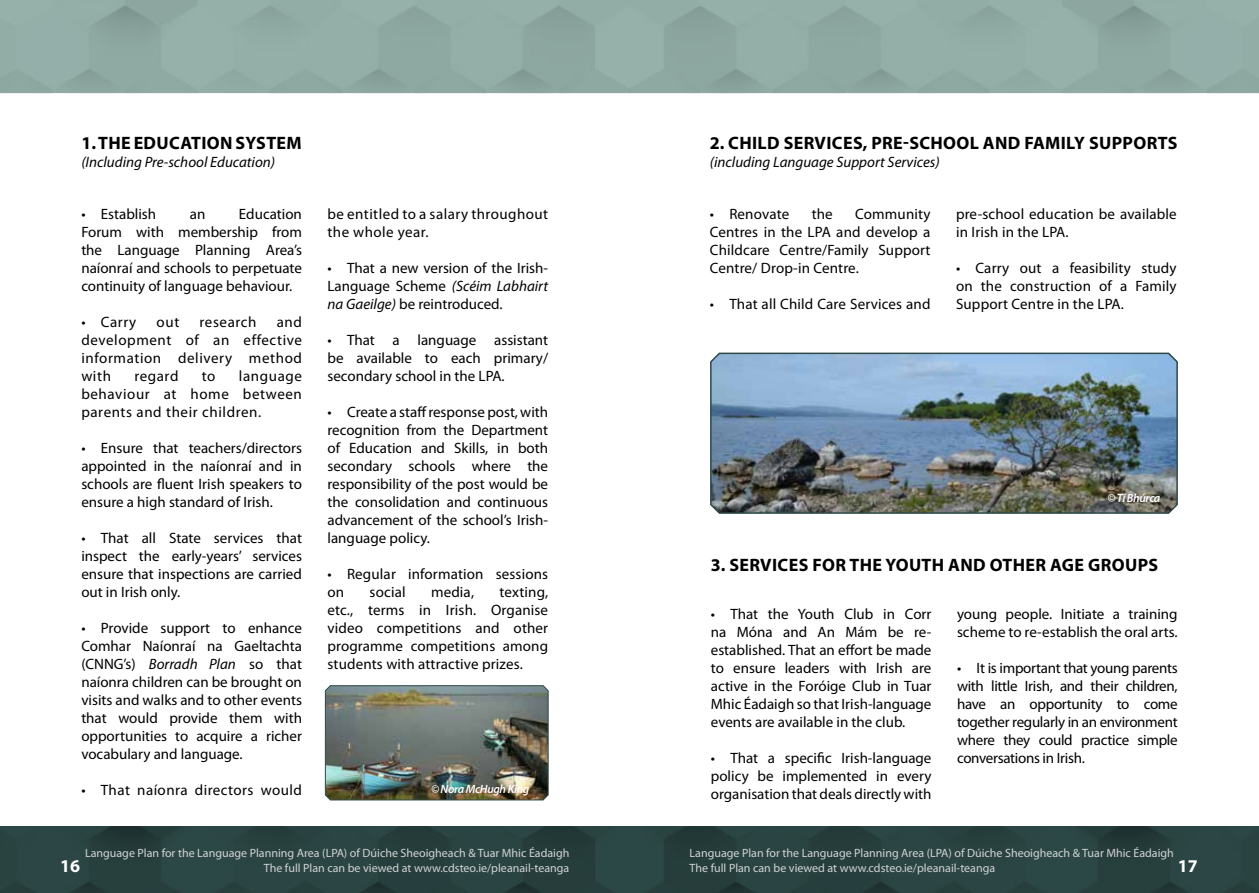
<style>
.page{position:relative;width:1259px;height:893px;background:#fff}
.page>*{position:absolute;margin:0;border:0;box-sizing:border-box;transform-origin:0 0}
.t1{font:700 18px "Myriad Pro";letter-spacing:.02em;color:#000}
.t2{font:700 18px "Myriad Pro";color:#fff}
.t3{font:15px/18px "Myriad Pro";color:#000;text-align:justify}
.t4{font:15px/18px "Myriad Pro";letter-spacing:.03em;color:#000}
.t5{font:italic 15px "Myriad Pro";color:#000}
.t6{font:15px "Myriad Pro";letter-spacing:.04em;color:#000}
.t7{font:12px/14.4px "Myriad Pro";color:#d1d3d4;text-align:right}
.t8{font:italic 600 12px "Myriad Pro";letter-spacing:-.03em;color:#fff}
.s1{font-style:italic}
</style>
<div class="page">
<div style="left:0;top:827px;width:1259px;height:66px;background:#2d4947"></div>
<svg style="left:0;top:0;width:1259px;height:93px;background:#90aba4"></svg>
<img style="left:710px;top:352px;width:468px;height:162px">
<img style="left:324px;top:685px;width:225px;height:116px">
<p class="t1" style="left:81px;top:131px;width:222px">1. THE EDUCATION SYSTEM</p>
<p class="t5" style="left:81px;top:152px;width:195px">(Including Pre-school Education)</p>
<p class="t3" style="left:81px;top:204px;width:222px;text-indent:158px">Education Forum with membership from the Language Planning Area’s naíonraí and schools to perpetuate continuity of language behaviour.</p>
<p class="t3" style="left:81px;top:312px;width:57px">• Carry</p>
<p class="t3" style="left:157px;top:312px;width:24px">out</p>
<p class="t6" style="left:199px;top:312px;width:58px">research</p>
<p class="t3" style="left:81px;top:204px;width:76px">• Establish</p>
<p class="t3" style="left:190px;top:204px;width:17px">an</p>
<p class="t3" style="left:81px;top:312px;width:222px;text-indent:195px">and development of an effective information delivery method with</p>
<p class="t3" style="left:81px;top:366px;width:222px;text-indent:158px">language behaviour at home between parents and their children.</p>
<p class="t3" style="left:81px;top:438px;width:222px">• Ensure that teachers/directors appointed in the naíonraí and in schools are fluent Irish speakers to ensure a high standard of Irish.</p>
<p class="t3" style="left:81px;top:528px;width:222px">• That all State services that inspect the early-years’ services ensure that inspections are carried out in Irish only.</p>
<p class="t3" style="left:81px;top:618px;width:222px">• Provide support to enhance Comhar Naíonraí na Gaeltachta (CNNG’s) <span class="s1">Borradh Plan</span> so that naíonra children can be brought on visits and walks and to other events that would provide them with opportunities to acquire a richer vocabulary and language.</p>
<p class="t4" style="left:81px;top:780px;width:222px">• That naíonra directors would</p>
<p class="t3" style="left:134px;top:366px;width:46px">regard</p>
<p class="t3" style="left:202px;top:366px;width:15px">to</p>
<p class="t4" style="left:327px;top:204px;width:222px">be entitled to a salary throughout the whole year.</p>
<p class="t3" style="left:327px;top:258px;width:222px">• That a new version of the Irish-Language Scheme <span class="s1">(Scéim Labhairt na Gaeilge)</span> be reintroduced.</p>
<p class="t3" style="left:327px;top:330px;width:222px">• That a language assistant be available to each primary/ secondary school in the LPA.</p>
<p class="t3" style="left:327px;top:402px;width:222px">• Create a staff response post, with recognition from the Department of Education and Skills, in both secondary schools where the responsibility of the post would be the consolidation and continuous advancement of the school’s Irish&shy;language policy.</p>
<p class="t3" style="left:327px;top:564px;width:222px">• Regular information sessions on</p>
<p class="t3" style="left:370px;top:582px;width:37px">social</p>
<p class="t3" style="left:431px;top:582px;width:45px">media,</p>
<p class="t3" style="left:327px;top:582px;width:222px;text-indent:172px">texting, etc., terms in Irish. Organise video competitions and other programme competitions among students with attractive prizes.</p>
<p class="t8" style="left:431px;top:781px;width:100px">© Nora McHugh King</p>
<p class="t1" style="left:710px;top:131px;width:469px">2. CHILD SERVICES, PRE-SCHOOL AND FAMILY SUPPORTS</p>
<p class="t5" style="left:710px;top:152px;width:231px">(including Language Support Services)</p>
<p class="t3" style="left:710px;top:204px;width:81px">• Renovate</p>
<p class="t3" style="left:811px;top:204px;width:23px">the</p>
<p class="t3" style="left:710px;top:204px;width:222px;text-indent:145px">Community Centres in the LPA and develop a Childcare Centre/Family Support Centre/ Drop-in Centre.</p>
<p class="t3" style="left:710px;top:294px;width:222px">• That all Child Care Services and</p>
<p class="t3" style="left:956px;top:204px;width:222px">pre-school education be available in Irish in the LPA.</p>
<p class="t3" style="left:956px;top:258px;width:222px">• Carry out a feasibility study on the construction of a Family Support Centre in the LPA.</p>
<p class="t8" style="left:1107px;top:491px;width:55px">© Tí Bhúrca</p>
<p class="t1" style="left:711px;top:553px;width:449px">3. SERVICES FOR THE YOUTH AND OTHER AGE GROUPS</p>
<p class="t3" style="left:711px;top:605px;width:222px">• That the Youth Club in Corr na Móna and An Mám be re&shy;established. That an effort be made to ensure leaders with Irish are active in the Foróige Club in Tuar Mhic Éadaigh so that Irish-language events are available in the club.</p>
<p class="t3" style="left:711px;top:749px;width:222px">• That a specific Irish-language policy be implemented in every organisation that deals directly with</p>
<p class="t3" style="left:957px;top:605px;width:222px">young people. Initiate a training scheme to re-establish the oral arts.</p>
<p class="t3" style="left:957px;top:659px;width:222px">• It is important that young parents with little Irish, and their children, have an opportunity to come together regularly in an environment where they could practice simple conversations in Irish.</p>
<p class="t7" style="left:85px;top:846px;width:486px">Language Plan for the Language Planning Area (LPA) of Dúiche Sheoigheach &amp; Tuar Mhic Éadaigh<br>The full Plan can be viewed at www.cdsteo.ie/pleanail-teanga</p>
<p class="t7" style="left:689px;top:846px;width:486px">Language Plan for the Language Planning Area (LPA) of Dúiche Sheoigheach &amp; Tuar Mhic Éadaigh</p>
<p class="t2" style="left:60px;top:854px;width:21px">16</p>
<p class="t7" style="left:689px;top:860px;width:307px">The full Plan can be viewed at www.cdsteo.ie/pleanail-teanga</p>
<p class="t2" style="left:1178px;top:854px;width:21px">17</p>
</div>
